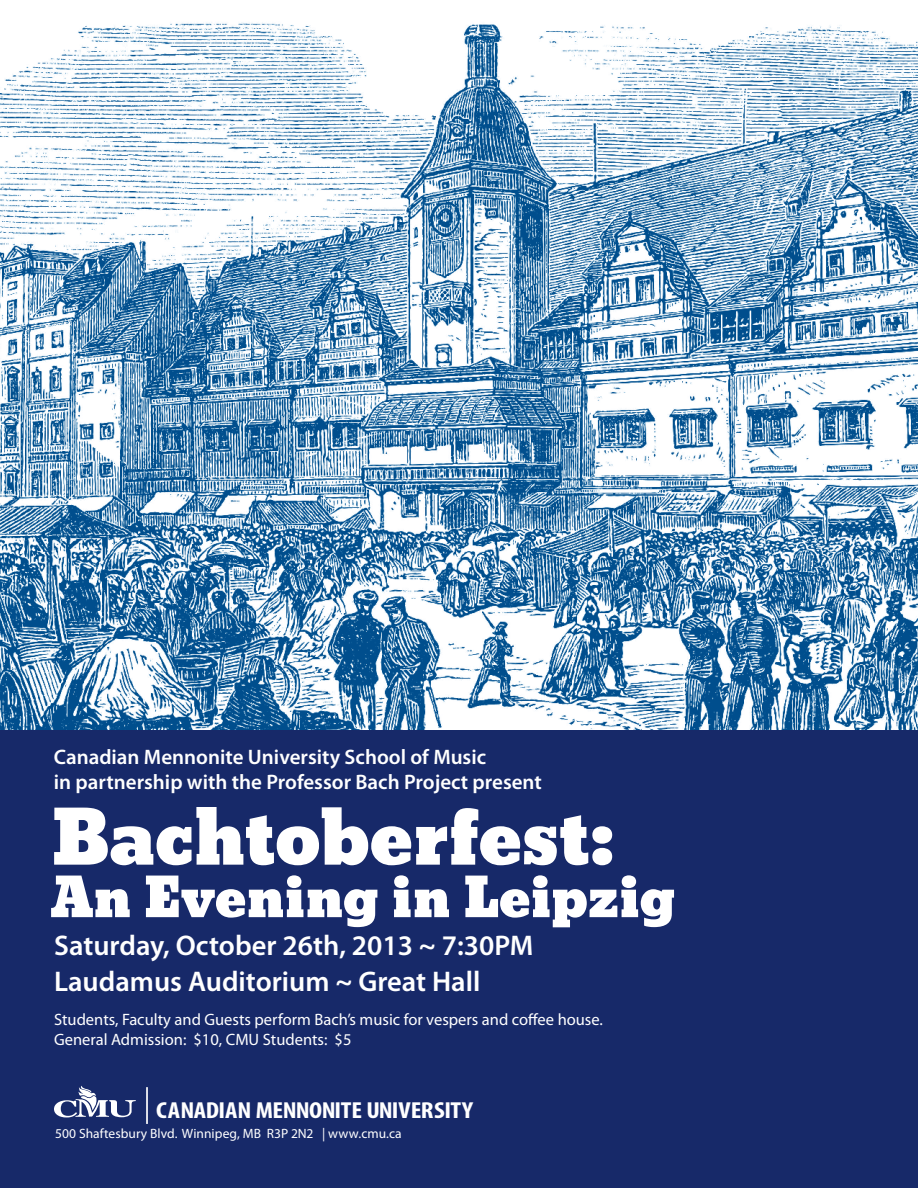
<style>
.page{position:relative;width:918px;height:1188px;background:#fff}
.page>*{position:absolute;margin:0;border:0;box-sizing:border-box;transform-origin:0 0}
.t1{font:72px "Bevan";color:#fff}
.t2{font:52.5px "Bevan";color:#fff}
.t3{font:600 28.5px/36px "Myriad Pro";color:#fff}
.t4{font:700 condensed 23.25px "Myriad Pro";letter-spacing:-.02em;color:#fff;scale:1.17 1}
.t5{font:600 21px/25.2px "Myriad Pro";color:#fff}
.t6{font:16.5px/19.8px "Myriad Pro";color:#fff}
.t7{font:13.5px "Myriad Pro";letter-spacing:.005em;color:#fff}
</style>
<div class="page">
<img style="left:0;top:22px;width:918px;height:708px">
<div style="left:0;top:730px;width:918px;height:458px;background:#172969"></div>
<svg style="left:54px;top:1086px;width:82px;height:31px"></svg>
<hr style="left:146px;top:1087px;width:2px;height:37px;background:#fff">
<p class="t5" style="left:54px;top:744px;width:490px">Canadian Mennonite University School of Music<br>in partnership with the Professor Bach Project present</p>
<h1 class="t1" style="left:51px;top:781px;width:566px">Bachtoberfest:</h1>
<h2 class="t2" style="left:51px;top:856px;width:626px">An Evening in Leipzig</h2>
<h3 class="t3" style="left:54px;top:928px;width:481px">Saturday, October 26th, 2013 ~ 7:30PM<br>Laudamus Auditorium ~ Great Hall</h3>
<p class="t6" style="left:54px;top:1010px;width:551px">Students, Faculty and Guests perform Bach’s music for vespers and coffee house.<br>General Admission: $10, CMU Students: $5</p>
<h3 class="t4" style="left:156px;top:1097px;width:272px">CANADIAN MENNONITE UNIVERSITY</h3>
<p class="t7" style="left:55px;top:1127px;width:348px">500 Shaftesbury Blvd. Winnipeg, MB R3P 2N2 | www.cmu.ca</p>
</div>
